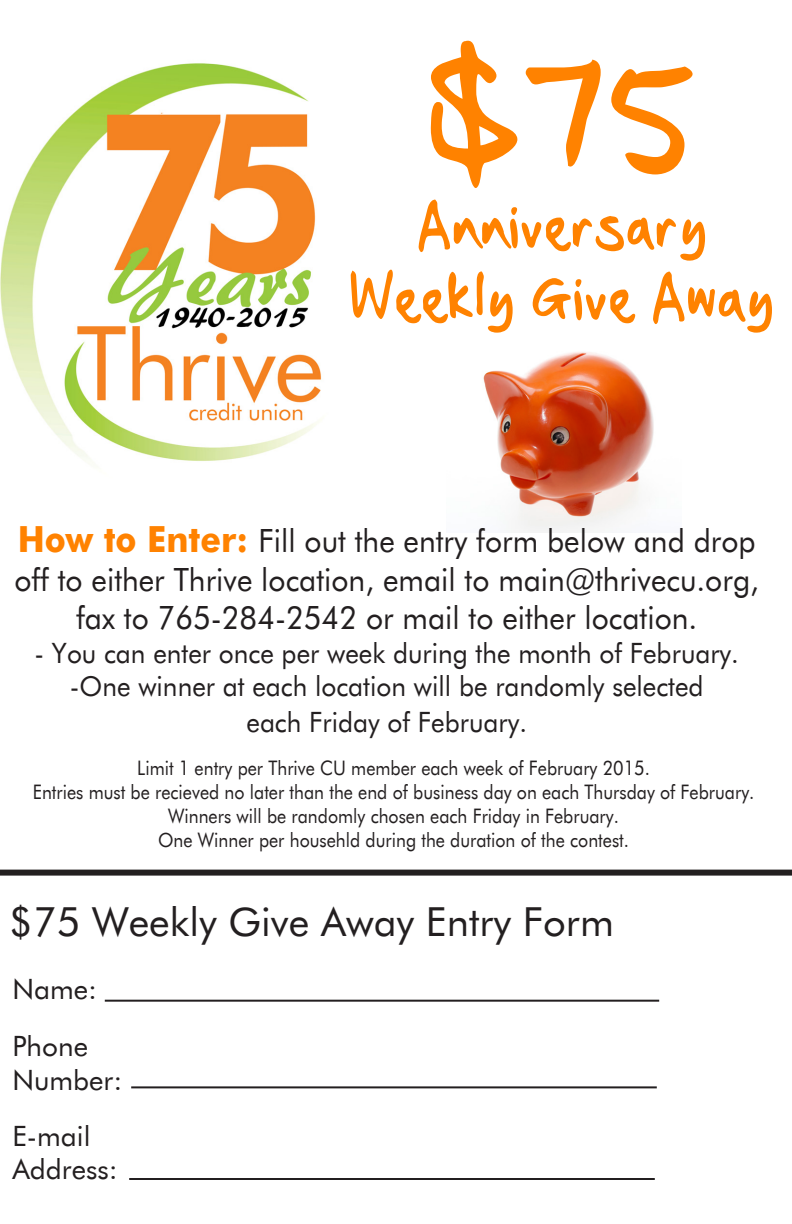
<style>
.page{position:relative;width:792px;height:1224px;background:#fff}
.page>*{position:absolute;margin:0;border:0;box-sizing:border-box;transform-origin:0 0}
.t1{font:150px "Seans Other Hand";color:#ff8200;scale:.86 1}
.t2{font:60px "Seans Other Hand";color:#ff8200;scale:.86 1}
.t3{font:40px "Fruita Normal";color:#231f20}
.t4{font:32px "Fruita Normal";color:#231f20;scale:.94 1}
.t5{font:28px "Fruita Normal";color:#231f20;scale:.94 1}
.t6{font:28px "Fruita Normal";color:#231f20}
.t7{font:20px "Fruita Normal";color:#231f20;scale:.89 1}
.s1{font-family:"Fruita";font-weight:700;font-size:36px;color:#ff8200}
</style>
<div class="page">
<img style="left:0;top:63px;width:322px;height:400px">
<div style="left:0;top:870px;width:792px;height:6px;background:#231f20"></div>
<hr style="left:105px;top:1000px;width:554px;height:2px;background:#231f20">
<hr style="left:131px;top:1086px;width:526px;height:2px;background:#231f20">
<hr style="left:129px;top:1178px;width:526px;height:2px;background:#231f20">
<img style="left:483px;top:352px;width:171px;height:181px">
<p class="t1" style="left:427px;top:12px;width:315px">$75</p>
<p class="t2" style="left:416px;top:182px;width:340px">Anniversary</p>
<p class="t2" style="left:349px;top:254px;width:495px">Weekly Give Away</p>
<p class="t4" style="left:18px;top:522px;width:787px"><span class="s1">How to Enter:</span> Fill out the entry form below and drop</p>
<p class="t4" style="left:15px;top:560px;width:794px">off to either Thrive location, email to main@thrivecu.org,</p>
<p class="t4" style="left:76px;top:598px;width:662px">fax to 765-284-2542 or mail to either location.</p>
<p class="t5" style="left:35px;top:636px;width:751px">- You can enter once per week during the month of February.</p>
<p class="t5" style="left:70px;top:669px;width:676px">-One winner at each location will be randomly selected</p>
<p class="t5" style="left:247px;top:705px;width:300px">each Friday of February.</p>
<p class="t7" style="left:137px;top:755px;width:578px">Limit 1 entry per Thrive CU member each week of February 2015.</p>
<p class="t7" style="left:33px;top:779px;width:812px">Entries must be recieved no later than the end of business day on each Thursday of February.</p>
<p class="t7" style="left:168px;top:803px;width:508px">Winners will be randomly chosen each Friday in February.</p>
<p class="t7" style="left:158px;top:827px;width:531px">One Winner per househld during the duration of the contest.</p>
<p class="t3" style="left:10px;top:898px;width:606px">$75 Weekly Give Away Entry Form</p>
<p class="t6" style="left:12px;top:972px;width:86px">Name:</p>
<p class="t6" style="left:12px;top:1029px;width:77px">Phone</p>
<p class="t6" style="left:12px;top:1063px;width:111px">Number:</p>
<p class="t6" style="left:12px;top:1119px;width:80px">E-mail</p>
<p class="t6" style="left:12px;top:1152px;width:107px">Address:</p>
</div>
